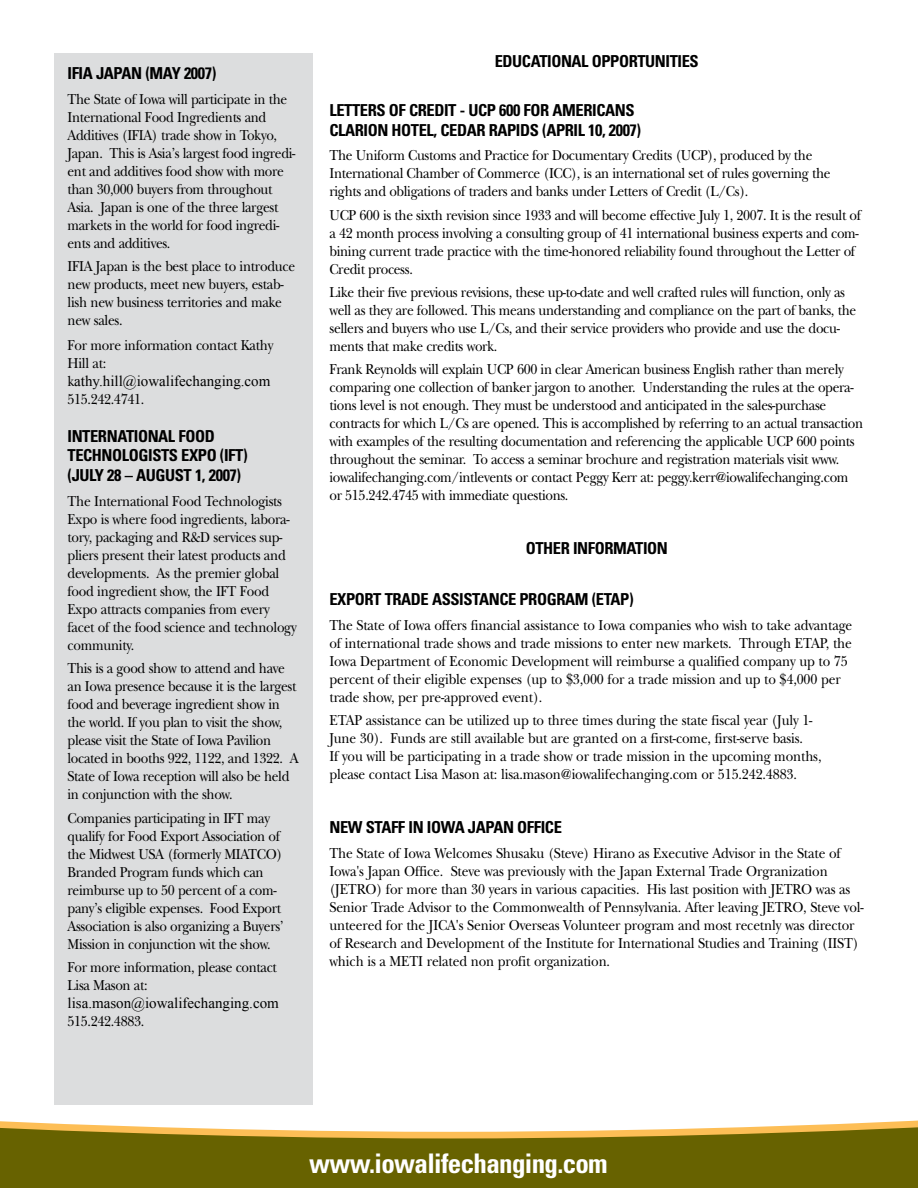
<style>
.page{position:relative;width:918px;height:1188px;background:#fff}
.page>*{position:absolute;margin:0;border:0;box-sizing:border-box;transform-origin:0 0}
.t1{font:700 condensed 27px "Univers";letter-spacing:-.025em;color:#fff}
.t2{font:700 condensed 16.5px/19.8px "Univers";letter-spacing:-.025em;color:#000}
.t3{font:15px/18px "New Baskerville";letter-spacing:-.025em;color:#000;scale:.9 1}
.t4{font:15px "Times New Roman";color:#000}
.s1{font-family:"New Baskerville"}
</style>
<div class="page">
<div style="left:55px;top:53px;width:258px;height:1052px;background:#dcddde"></div>
<svg style="left:0;top:1120px;width:918px;height:7px"></svg>
<svg style="left:0;top:1127px;width:918px;height:61px;background:#7a6f10"></svg>
<p class="t2" style="left:68px;top:63px;width:150px">IFIA JAPAN (MAY 2007)</p>
<p class="t3" style="left:68px;top:90px;width:255px">The State of Iowa will participate in the International Food Ingredients and Additives (IFIA) trade show in Tokyo, Japan. This is Asia’s largest food ingredi&shy;ent and additives food show with more than 30,000 buyers from throughout Asia. Japan is one of the three largest markets in the world for food ingredi&shy;ents and additives.</p>
<p class="t3" style="left:68px;top:257px;width:254px">IFIA Japan is the best place to introduce new products, meet new buyers, estab&shy;lish new business territories and make new sales.</p>
<p class="t3" style="left:68px;top:336px;width:230px">For more information contact Kathy<br>Hill at:</p>
<p class="t4" style="left:68px;top:371px;width:204px"><span class="s1">k</span>athy.hill@iowalifechanging.com</p>
<p class="t3" style="left:68px;top:390px;width:87px">515.242.4741.</p>
<p class="t2" style="left:68px;top:426px;width:182px">INTERNATIONAL FOOD<br>TECHNOLOGISTS EXPO (IFT) (JULY 28 – AUGUST 1, 2007)</p>
<p class="t3" style="left:68px;top:492px;width:256px">The International Food Technologists Expo is where food ingredients, labora&shy;tory, packaging and R&amp;D services sup&shy;pliers present their latest products and developments. As the premier global food ingredient show, the IFT Food Expo attracts companies from every facet of the food science and technology community.</p>
<p class="t3" style="left:68px;top:660px;width:258px">This is a good show to attend and have an Iowa presence because it is the largest food and beverage ingredient show in the world. If you plan to visit the show, please visit the State of Iowa Pavilion located in booths 922, 1122, and 1322. A State of Iowa reception will also be held in conjunction with the show.</p>
<p class="t3" style="left:68px;top:809px;width:242px">Companies participating in IFT may qualify for Food Export Association of the Midwest USA (formerly MIATCO)<br>Branded Program funds which can reimburse up to 50 percent of a com&shy;pany’s eligible expenses. Food Export Association is also organizing a Buyers’ Mission in conjunction wit the show.</p>
<p class="t3" style="left:68px;top:958px;width:234px">For more information, please contact<br>Lisa Mason at:</p>
<p class="t4" style="left:68px;top:993px;width:213px">lisa.mason@iowalifechanging.com</p>
<p class="t3" style="left:68px;top:1012px;width:87px">515.242.4883.</p>
<p class="t2" style="left:495px;top:51px;width:18px">EDUCATIONAL</p>
<p class="t2" style="left:592px;top:51px;width:19px">OPPORTUNITIES</p>
<p class="t2" style="left:329px;top:100px;width:16px">LETTERS</p>
<p class="t2" style="left:389px;top:100px;width:38px">OF CREDIT</p>
<p class="t2" style="left:460px;top:100px;width:73px">- UCP 600 FOR</p>
<p class="t2" style="left:553px;top:100px;width:20px">AMERICANS</p>
<p class="t2" style="left:329px;top:120px;width:18px">CLARION</p>
<p class="t2" style="left:392px;top:120px;width:19px">HOTEL</p>
<p class="t2" style="left:434px;top:120px;width:26px">, CEDAR</p>
<p class="t2" style="left:489px;top:120px;width:18px">RAPIDS</p>
<p class="t2" style="left:542px;top:120px;width:22px">(APRIL</p>
<p class="t2" style="left:588px;top:120px;width:54px">10, 2007)</p>
<p class="t3" style="left:329px;top:147px;width:558px">The Uniform Customs and Practice for Documentary Credits (UCP), produced by the<br>International Chamber of Commerce (ICC), is an international set of rules governing the rights and obligations of traders and banks under Letters of Credit (L/Cs).</p>
<p class="t3" style="left:329px;top:206px;width:592px">UCP 600 is the sixth revision since 1933 and will become effective July 1, 2007. It is the result of a 42 month process involving a consulting group of 41 international business experts and com&shy;bining current trade practice with the time-honored reliability found throughout the Letter of Credit process.</p>
<p class="t3" style="left:329px;top:283px;width:587px">Like their five previous revisions, these up-to-date and well crafted rules will function, only as well as they are followed. This means understanding and compliance on the part of banks, the sellers and buyers who use L/Cs, and their service providers who provide and use the docu&shy;ments that make credits work.</p>
<p class="t3" style="left:329px;top:361px;width:595px">Frank Reynolds will explain UCP 600 in clear American business English rather than merely comparing one collection of banker jargon to another. Understanding the rules at the opera&shy;tions level is not enough. They must be understood and anticipated in the sales-purchase contracts for which L/Cs are opened. This is accomplished by referring to an actual transaction with examples of the resulting documentation and referencing the applicable UCP 600 points throughout the seminar. To access a seminar brochure and registration materials visit www. iowalifechanging.com/intlevents or contact Peggy Kerr at: peggy.kerr@iowalifechanging.com or 515.242.4745 with immediate questions.</p>
<p class="t2" style="left:526px;top:539px;width:20px">OTHER</p>
<p class="t2" style="left:573px;top:539px;width:15px">INFORMATION</p>
<p class="t2" style="left:329px;top:589px;width:18px">EXPORT</p>
<p class="t2" style="left:385px;top:589px;width:18px">TRADE</p>
<p class="t2" style="left:432px;top:589px;width:19px">ASSISTANCE</p>
<p class="t2" style="left:520px;top:589px;width:48px">PROGRAM</p>
<p class="t2" style="left:592px;top:589px;width:43px">(ETAP)</p>
<p class="t3" style="left:329px;top:616px;width:583px">The State of Iowa offers financial assistance to Iowa companies who wish to take advantage of international trade shows and trade missions to enter new markets. Through ETAP, the Iowa Department of Economic Development will reimburse a qualified company up to 75 percent of their eligible expenses (up to $3,000 for a trade mission and up to $4,000 per trade show, per pre-approved event).</p>
<p class="t3" style="left:329px;top:711px;width:548px">ETAP assistance can be utilized up to three times during the state fiscal year (July 1- June 30). Funds are still available but are granted on a first-come, first-serve basis.<br>If you will be participating in a trade show or trade mission in the upcoming months, please contact Lisa Mason at: lisa.mason@iowalifechanging.com or 515.242.4883.</p>
<p class="t2" style="left:329px;top:817px;width:54px">NEW STAFF</p>
<p class="t2" style="left:409px;top:817px;width:35px">IN IOWA</p>
<p class="t2" style="left:468px;top:817px;width:19px">JAPAN</p>
<p class="t2" style="left:517px;top:817px;width:18px">OFFICE</p>
<p class="t3" style="left:329px;top:844px;width:595px">The State of Iowa Welcomes Shusaku (Steve) Hirano as Executive Advisor in the State of Iowa's Japan Office. Steve was previously with the Japan External Trade Orgranization (JETRO) for more than 30 years in various capacities. His last position with JETRO was as Senior Trade Advisor to the Commonwealth of Pennsylvania. After leaving JETRO, Steve vol&shy;unteered for the JICA's Senior Overseas Volunteer program and most recetnly was director of Research and Development of the Institute for International Studies and Training (IIST) which is a METI related non profit organization.</p>
<h1 class="t1" style="left:309px;top:1147px;width:300px">WWW.IOWALIFECHANGING.COM</h1>
</div>
